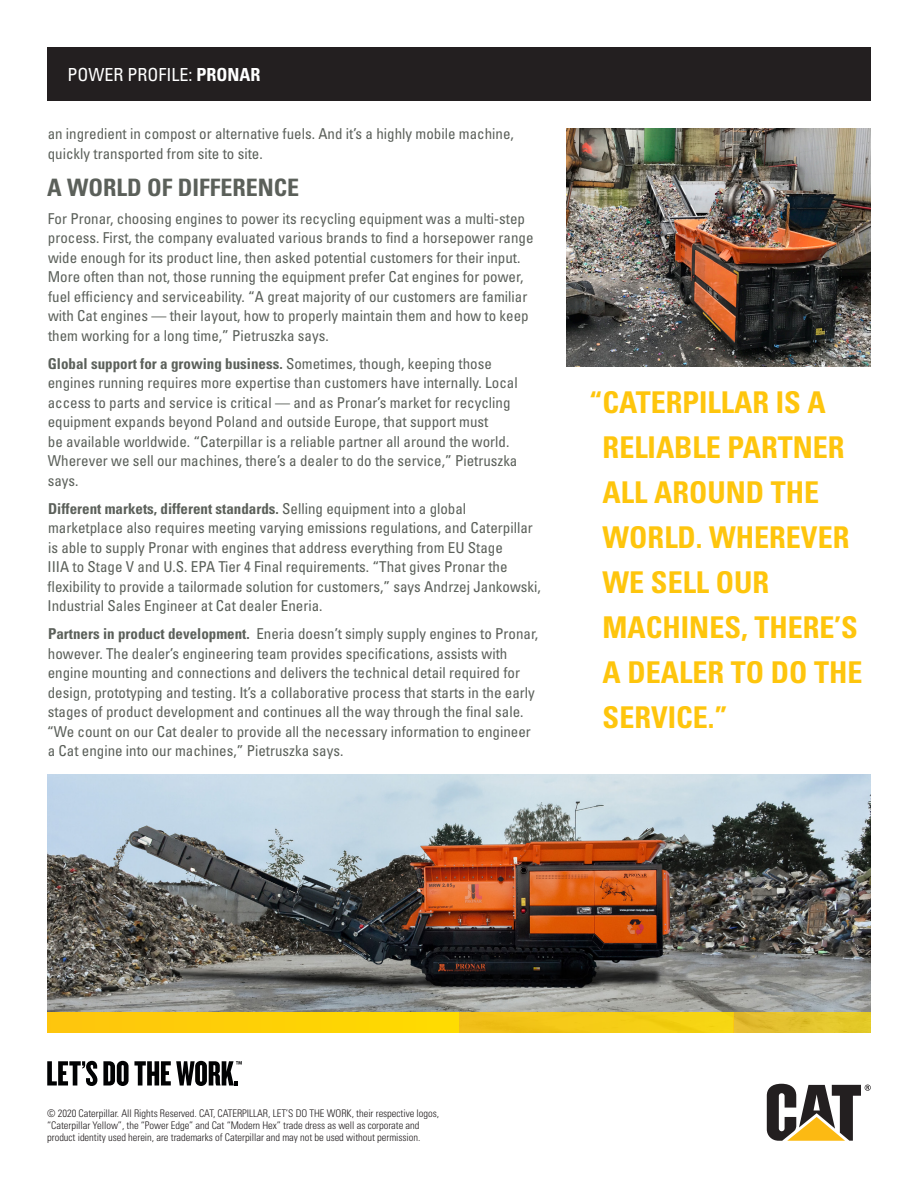
<style>
.page{position:relative;width:918px;height:1188px;background:#fff}
.page>*{position:absolute;margin:0;border:0;box-sizing:border-box;transform-origin:0 0}
._8_Content_gray_Sour{font:700 condensed 30px/45px "Univers LT Std";color:#fec50d}
._8_Content_gray_Sour-2{font:700 condensed 24px "Univers LT Std";color:#5b605a}
._14_Content_gray_Sou{font:condensed 18px "Univers LT Std";color:#fff}
._8_Content_gray_Sour-3{font:condensed 15px/19.5px "Univers LT Std";color:#5b605a}
.t1{font:300 condensed 10.5px/12px "Univers LT Std";letter-spacing:-.005em;color:#231f20}
.s1{font-weight:700}
</style>
<div class="page">
<svg style="left:767px;top:1084px;width:104px;height:57px"></svg>
<svg style="left:47px;top:1061px;width:50px;height:25px"></svg>
<svg style="left:103px;top:1061px;width:139px;height:25px"></svg>
<img style="left:566px;top:128px;width:305px;height:239px">
<img style="left:47px;top:774px;width:824px;height:239px">
<div style="left:47px;top:1013px;width:412px;height:20px;background:#fed006"></div>
<div style="left:459px;top:1013px;width:275px;height:20px;background:linear-gradient(to right,#f0bd19,#f6d711)"></div>
<div style="left:734px;top:1012px;width:137px;height:21px;background:linear-gradient(to right,#e2b82f,#e4cc28)"></div>
<div style="left:47px;top:47px;width:824px;height:54px;background:#231f20"></div>
<p class="_14_Content_gray_Sou" style="left:68px;top:63px;width:195px">POWER PROFILE: <span class="s1">PRONAR</span></p>
<p class="_8_Content_gray_Sour-3" style="left:48px;top:124px;width:468px">an ingredient in compost or alternative fuels. And it’s a highly mobile machine, quickly transported from site to site.</p>
<p class="_8_Content_gray_Sour-2" style="left:47px;top:172px;width:253px">A WORLD OF DIFFERENCE</p>
<p class="_8_Content_gray_Sour-3" style="left:48px;top:208px;width:487px">For Pronar, choosing engines to power its recycling equipment was a multi-step process. First, the company evaluated various brands to find a horsepower range wide enough for its product line, then asked potential customers for their input.<br>More often than not, those running the equipment prefer Cat engines for power, fuel efficiency and serviceability. “A great majority of our customers are familiar with Cat engines — their layout, how to properly maintain them and how to keep them working for a long time,” Pietruszka says.</p>
<p class="_8_Content_gray_Sour-3" style="left:48px;top:353px;width:472px"><span class="s1">Global support for a growing business.</span> Sometimes, though, keeping those engines running requires more expertise than customers have internally. Local access to parts and service is critical — and as Pronar’s market for recycling equipment expands beyond Poland and outside Europe, that support must<br>be available worldwide. “Caterpillar is a reliable partner all around the world.<br>Wherever we sell our machines, there’s a dealer to do the service,” Pietruszka says.</p>
<p class="_8_Content_gray_Sour-3" style="left:48px;top:498px;width:495px"><span class="s1">Different markets, different standards.</span> Selling equipment into a global marketplace also requires meeting varying emissions regulations, and Caterpillar is able to supply Pronar with engines that address everything from EU Stage<br>IIIA to Stage V and U.S. EPA Tier 4 Final requirements. “That gives Pronar the flexibility to provide a tailormade solution for customers,” says Andrzej Jankowski, Industrial Sales Engineer at Cat dealer Eneria.</p>
<p class="_8_Content_gray_Sour-3" style="left:47px;top:624px;width:493px"><span class="s1">Partners in product development.</span> Eneria doesn’t simply supply engines to Pronar, however. The dealer’s engineering team provides specifications, assists with engine mounting and connections and delivers the technical detail required for design, prototyping and testing. It’s a collaborative process that starts in the early stages of product development and continues all the way through the final sale. “We count on our Cat dealer to provide all the necessary information to engineer a Cat engine into our machines,” Pietruszka says.</p>
<p class="_8_Content_gray_Sour" style="left:603px;top:380px;width:261px;text-indent:-14px">“CATERPILLAR IS A<br>RELIABLE PARTNER<br>ALL AROUND THE<br>WORLD. WHEREVER<br>WE SELL OUR<br>MACHINES, THERE’S<br>A DEALER TO DO THE<br>SERVICE.”</p>
<p class="t1" style="left:47px;top:1107px;width:393px">© 2020 Caterpillar. All Rights Reserved. CAT, CATERPILLAR, LET’S DO THE WORK, their respective logos, “Caterpillar Yellow”, the “Power Edge” and Cat “Modern Hex” trade dress as well as corporate and product identity used herein, are trademarks of Caterpillar and may not be used without permission.</p>
</div>
